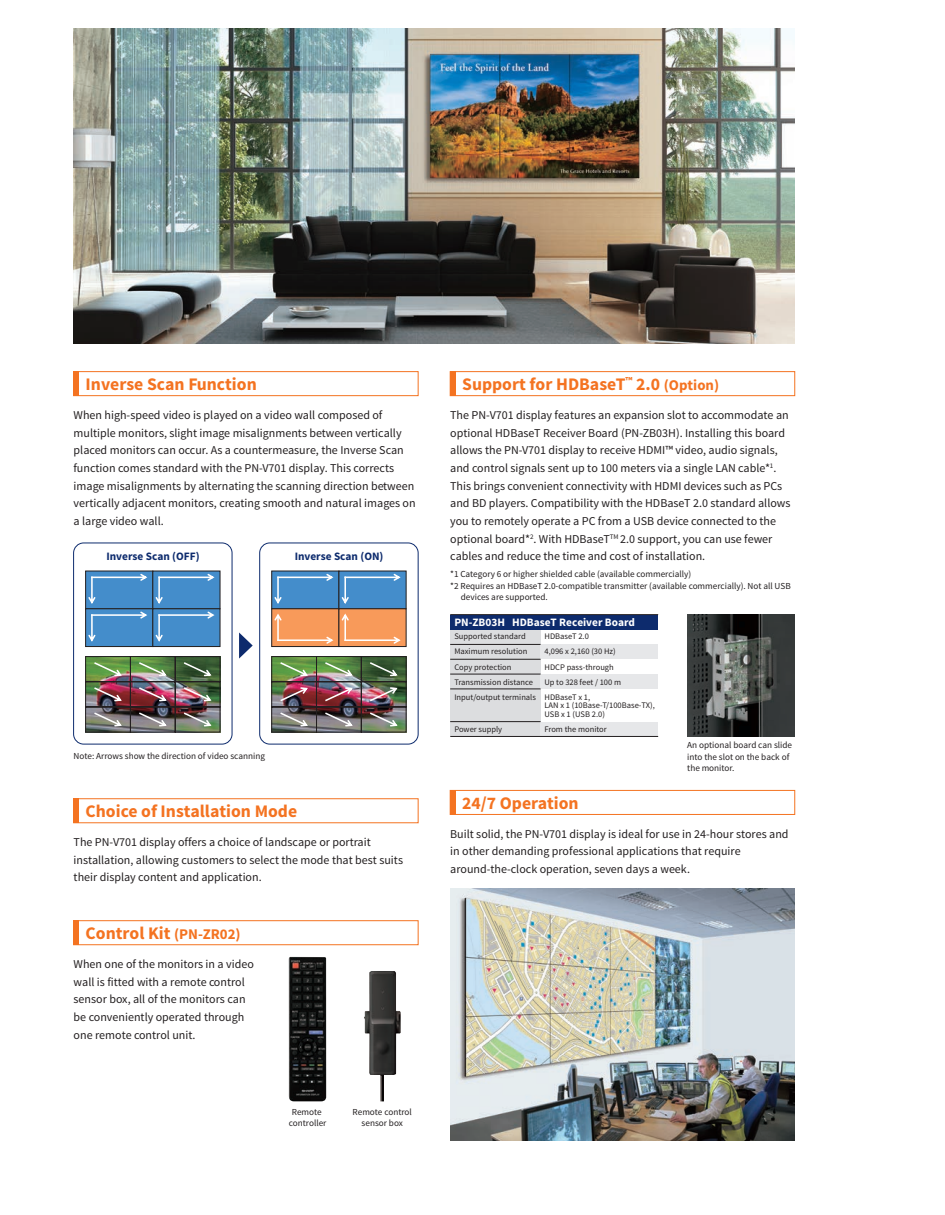
<style>
.page{position:relative;width:945px;height:1215px;background:#fff}
.page>*{position:absolute;margin:0;border:0;box-sizing:border-box;transform-origin:0 0}
.t1{font:700 17.7px "Source Sans Pro";color:#f47321}
.t2{font:12px/17.7px "Source Sans Pro";color:#231f20}
.t3{font:700 11.25px "Source Sans Pro";color:#0d2b6d}
.t4{font:700 11.25px "Source Sans Pro";color:#fff}
.t5{font:9.15px/11.2px "Source Sans Pro";color:#231f20;text-align:center}
.t6{font:8.55px/15px "Source Sans Pro";color:#231f20}
.s1{font-size:14.85px}
</style>
<div class="page">
<img style="left:73px;top:29px;width:723px;height:1112px">
<p class="t1" style="left:86px;top:373px;width:173px">Inverse Scan Function</p>
<p class="t2" style="left:74px;top:406px;width:344px">When high-speed video is played on a video wall composed of multiple monitors, slight image misalignments between vertically placed monitors can occur. As a countermeasure, the Inverse Scan function comes standard with the PN-V701 display. This corrects image misalignments by alternating the scanning direction between vertically adjacent monitors, creating smooth and natural images on a large video wall.</p>
<p class="t3" style="left:106px;top:549px;width:95px">Inverse Scan (OFF)</p>
<p class="t3" style="left:295px;top:549px;width:90px">Inverse Scan (ON)</p>
<p class="t5" style="left:74px;top:751px;width:193px">Note: Arrows show the direction of video scanning</p>
<p class="t1" style="left:86px;top:800px;width:213px">Choice of Installation Mode</p>
<p class="t1" style="left:462px;top:373px;width:258px">Support for HDBaseT<sup>™</sup> 2.0 <span class="s1">(Option)</span></p>
<p class="t2" style="left:450px;top:406px;width:342px">The PN-V701 display features an expansion slot to accommodate an optional HDBaseT Receiver Board (PN-ZB03H). Installing this board allows the PN-V701 display to receive HDMI™ video, audio signals, and control signals sent up to 100 meters via a single LAN cable*<sup>1</sup>.<br>This brings convenient connectivity with HDMI devices such as PCs and BD players. Compatibility with the HDBaseT 2.0 standard allows you to remotely operate a PC from a USB device connected to the optional board*<sup>2</sup>. With HDBaseT<sup>TM</sup> 2.0 support, you can use fewer cables and reduce the time and cost of installation.</p>
<p class="t5" style="left:450px;top:569px;width:243px">*1 Category 6 or higher shielded cable (available commercially)</p>
<p class="t5" style="left:450px;top:580px;width:342px">*2 Requires an HDBaseT 2.0-compatible transmitter (available commercially). Not all USB</p>
<p class="t5" style="left:461px;top:591px;width:88px">devices are supported.</p>
<p class="t4" style="left:454px;top:615px;width:182px">PN-ZB03H HDBaseT Receiver Board</p>
<p class="t6" style="left:454px;top:629px;width:73px">Supported standard</p>
<p class="t6" style="left:544px;top:629px;width:46px">HDBaseT 2.0</p>
<p class="t6" style="left:454px;top:644px;width:75px">Maximum resolution</p>
<p class="t6" style="left:544px;top:644px;width:73px">4,096 x 2,160 (30 Hz)</p>
<p class="t6" style="left:454px;top:659px;width:59px">Copy protection</p>
<p class="t6" style="left:544px;top:659px;width:71px">HDCP pass-through</p>
<p class="t6" style="left:454px;top:674px;width:80px">Transmission distance</p>
<p class="t6" style="left:454px;top:674px;width:168px;text-indent:90px">Up to 328 feet / 100 m<br>Input/output terminals HDBaseT x 1,</p>
<p class="t6" style="left:544px;top:701px;width:112px;line-height:8.6px">LAN x 1 (10Base-T/100Base-TX),<br>USB x 1 (USB 2.0)</p>
<p class="t6" style="left:454px;top:721px;width:49px">Power supply</p>
<p class="t6" style="left:544px;top:721px;width:64px">From the monitor</p>
<p class="t1" style="left:462px;top:791px;width:118px">24/7 Operation</p>
<p class="t5" style="left:687px;top:740px;width:106px;text-align:left">An optional board can slide into the slot on the back of the monitor.</p>
<p class="t2" style="left:74px;top:833px;width:331px">The PN-V701 display offers a choice of landscape or portrait installation, allowing customers to select the mode that best suits their display content and application.</p>
<p class="t2" style="left:450px;top:825px;width:340px">Built solid, the PN-V701 display is ideal for use in 24-hour stores and in other demanding professional applications that require around-the-clock operation, seven days a week.</p>
<p class="t1" style="left:86px;top:922px;width:157px">Control Kit <span class="s1">(PN-ZR02)</span></p>
<p class="t2" style="left:74px;top:955px;width:182px">When one of the monitors in a video wall is fitted with a remote control sensor box, all of the monitors can be conveniently operated through one remote control unit.</p>
<p class="t5" style="left:289px;top:1107px;width:39px">Remote controller</p>
<p class="t5" style="left:353px;top:1107px;width:61px">Remote control sensor box</p>
</div>
